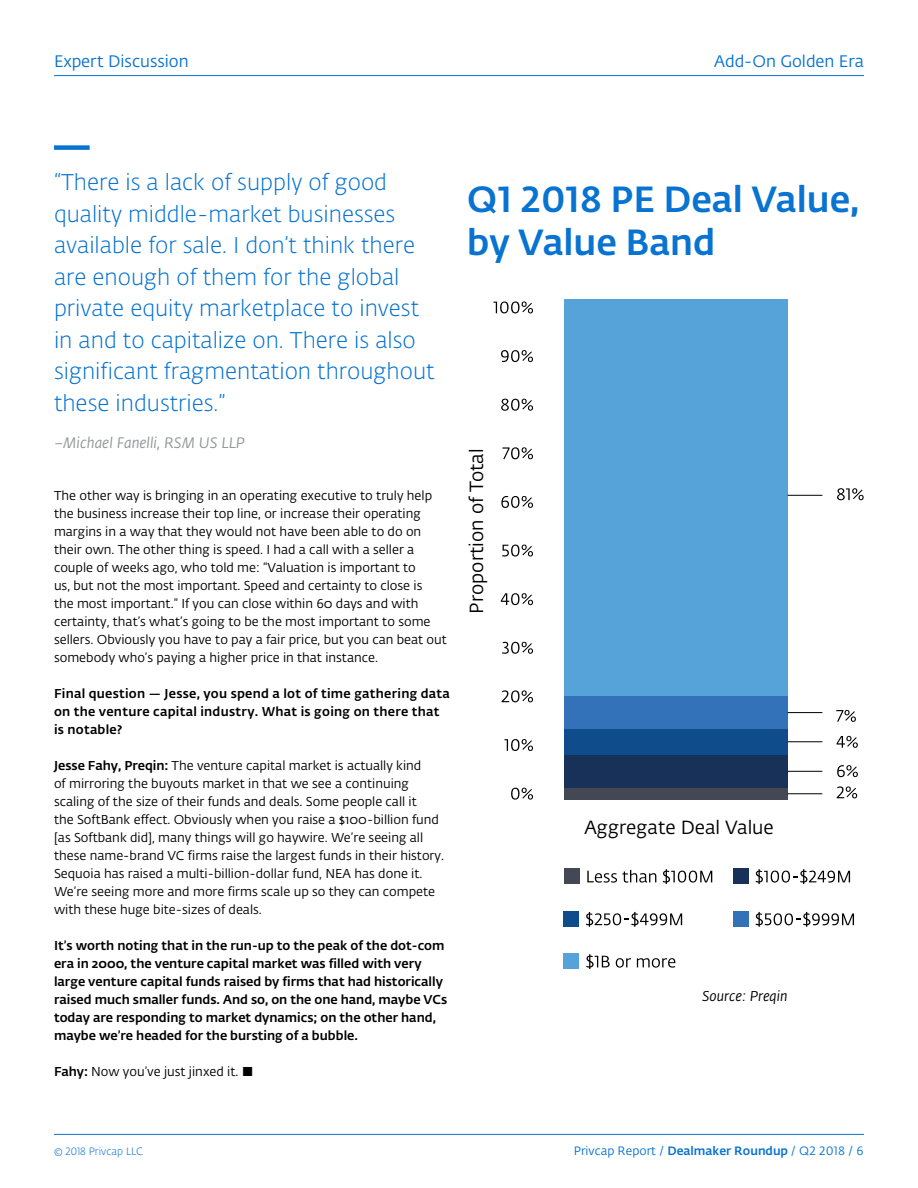
<style>
.page{position:relative;width:918px;height:1188px;background:#fff}
.page>*{position:absolute;margin:0;border:0;box-sizing:border-box;transform-origin:0 0}
.MainHeadline{font:500 36px/43.2px "Fedra Sans Alt Pro";color:#0873d1}
.t1{font:300 22.5px/31.5px "Fedra Sans Alt Pro";color:#0873d1}
.t2{font:18.75px "Fedra Sans Alt Pro";color:#000}
.t3{font:16.5px "Fedra Sans Alt Pro";color:#0873d1}
.Quote_Identification{font:italic 15px "Fedra Sans Alt Pro";color:#939598}
.t4{font:italic 14.1px "Fedra Sans Alt Pro";color:#000}
.BodyCopy_ParaIndent{font:12.75px/18px "Fedra Sans Alt Pro";color:#000}
.BodyCopy_ParaIndent-2{font:500 12.75px/18px "Fedra Sans Alt Pro";color:#000}
.BodyCopy_ParaIndent-3{font:500 12.75px/18px "Fedra Sans Alt Pro";letter-spacing:.02em;color:#000}
.t5{font:12px "Fedra Sans Alt Pro";color:#0873d1}
.t6{font:300 10.5px "Fedra Sans Alt Pro";color:#0873d1}
.s1{font-weight:500}
</style>
<div class="page">
<hr style="left:54px;top:75px;width:810px;height:1px;background:#0873d1">
<hr style="left:54px;top:1134px;width:810px;height:1px;background:#0873d1">
<div style="left:54px;top:145px;width:36px;height:5px;background:#0873d1"></div>
<svg style="left:586px;top:954px;width:24px;height:15px"></svg>
<svg style="left:616px;top:958px;width:15px;height:10px"></svg>
<svg style="left:637px;top:958px;width:38px;height:10px"></svg>
<div style="left:564px;top:954px;width:15px;height:15px;background:#56a3da"></div>
<svg style="left:587px;top:870px;width:69px;height:13px"></svg>
<svg style="left:663px;top:869px;width:49px;height:15px"></svg>
<div style="left:564px;top:869px;width:15px;height:15px;background:#444854"></div>
<svg style="left:756px;top:869px;width:94px;height:15px"></svg>
<div style="left:733px;top:869px;width:15px;height:15px;background:#183159"></div>
<svg style="left:586px;top:912px;width:96px;height:15px"></svg>
<div style="left:564px;top:912px;width:15px;height:15px;background:#0e4c8c"></div>
<svg style="left:756px;top:912px;width:98px;height:15px"></svg>
<div style="left:733px;top:912px;width:15px;height:15px;background:#3372b9"></div>
<div style="left:564px;top:299px;width:224px;height:397px;background:#56a3da"></div>
<div style="left:564px;top:788px;width:224px;height:11px;background:#444854"></div>
<div style="left:564px;top:755px;width:224px;height:33px;background:#183159"></div>
<div style="left:564px;top:696px;width:224px;height:33px;background:#3372b9"></div>
<div style="left:564px;top:729px;width:224px;height:26px;background:#0e4c8c"></div>
<svg style="left:511px;top:788px;width:22px;height:12px"></svg>
<svg style="left:837px;top:786px;width:20px;height:12px"></svg>
<svg style="left:837px;top:765px;width:21px;height:12px"></svg>
<svg style="left:837px;top:736px;width:21px;height:12px"></svg>
<svg style="left:836px;top:710px;width:20px;height:12px"></svg>
<svg style="left:504px;top:739px;width:29px;height:12px"></svg>
<svg style="left:502px;top:690px;width:31px;height:12px"></svg>
<svg style="left:502px;top:642px;width:31px;height:12px"></svg>
<svg style="left:501px;top:593px;width:32px;height:12px"></svg>
<svg style="left:502px;top:545px;width:31px;height:12px"></svg>
<svg style="left:501px;top:496px;width:32px;height:12px"></svg>
<svg style="left:502px;top:447px;width:31px;height:12px"></svg>
<svg style="left:501px;top:399px;width:32px;height:12px"></svg>
<svg style="left:501px;top:350px;width:32px;height:12px"></svg>
<svg style="left:493px;top:301px;width:40px;height:12px"></svg>
<svg style="left:837px;top:488px;width:27px;height:12px"></svg>
<hr style="left:788px;top:495px;width:34px;height:1px;background:#000">
<hr style="left:788px;top:712px;width:34px;height:1px;background:#000">
<hr style="left:788px;top:742px;width:34px;height:1px;background:#000">
<hr style="left:788px;top:771px;width:34px;height:1px;background:#000">
<hr style="left:788px;top:794px;width:34px;height:1px;background:#000">
<p class="t3" style="left:54px;top:50px;width:136px">Expert Discussion</p>
<p class="t3" style="left:714px;top:50px;width:151px">Add-On Golden Era</p>
<p class="t1" style="left:54px;top:166px;width:382px">“There is a lack of supply of good quality middle-market businesses available for sale. I don’t think there are enough of them for the global private equity marketplace to invest in and to capitalize on. There is also significant fragmentation throughout these industries.”</p>
<p class="Quote_Identification" style="left:54px;top:432px;width:192px">–Michael Fanelli, RSM US LLP</p>
<p class="BodyCopy_ParaIndent" style="left:54px;top:486px;width:394px">The other way is bringing in an operating executive to truly help the business increase their top line, or increase their operating margins in a way that they would not have been able to do on their own. The other thing is speed. I had a call with a seller a couple of weeks ago, who told me: “Valuation is important to<br>us, but not the most important. Speed and certainty to close is<br>the most important.” If you can close within 60 days and with certainty, that’s what’s going to be the most important to some sellers. Obviously you have to pay a fair price, but you can beat out somebody who’s paying a higher price in that instance.</p>
<p class="BodyCopy_ParaIndent-3" style="left:54px;top:684px;width:398px">Final question — Jesse, you spend a lot of time gathering data on the venture capital industry. What is going on there that is notable?</p>
<p class="BodyCopy_ParaIndent" style="left:54px;top:756px;width:392px"><span class="s1">Jesse Fahy, Preqin:</span> The venture capital market is actually kind<br>of mirroring the buyouts market in that we see a continuing scaling of the size of their funds and deals. Some people call it<br>the SoftBank effect. Obviously when you raise a $100-billion fund [as Softbank did], many things will go haywire. We’re seeing all these name-brand VC firms raise the largest funds in their history.<br>Sequoia has raised a multi-billion-dollar fund, NEA has done it.<br>We’re seeing more and more firms scale up so they can compete with these huge bite-sizes of deals.</p>
<p class="BodyCopy_ParaIndent-2" style="left:54px;top:936px;width:395px">It’s worth noting that in the run-up to the peak of the dot-com era in 2000, the venture capital market was filled with very large venture capital funds raised by firms that had historically raised much smaller funds. And so, on the one hand, maybe VCs today are responding to market dynamics; on the other hand, maybe we’re headed for the bursting of a bubble.</p>
<p class="BodyCopy_ParaIndent" style="left:54px;top:1062px;width:201px"><span class="s1">Fahy:</span> Now you’ve just jinxed it. <span class="s1">■</span></p>
<p class="MainHeadline" style="left:467px;top:176px;width:394px">Q1 2018 PE Deal Value, by Value Band</p>
<h3 class="t2" style="left:464px;top:614px;width:167px;rotate:-90deg">Proportion of Total</h3>
<h3 class="t2" style="left:584px;top:814px;width:191px">Aggregate Deal Value</h3>
<p class="t4" style="left:702px;top:986px;width:87px">Source: Preqin</p>
<p class="t6" style="left:54px;top:1144px;width:91px">© 2018 Privcap LLC</p>
<p class="t5" style="left:574px;top:1142px;width:291px">Privcap Report / <span class="s1">Dealmaker Roundup</span> / Q2 2018 / 6</p>
</div>
